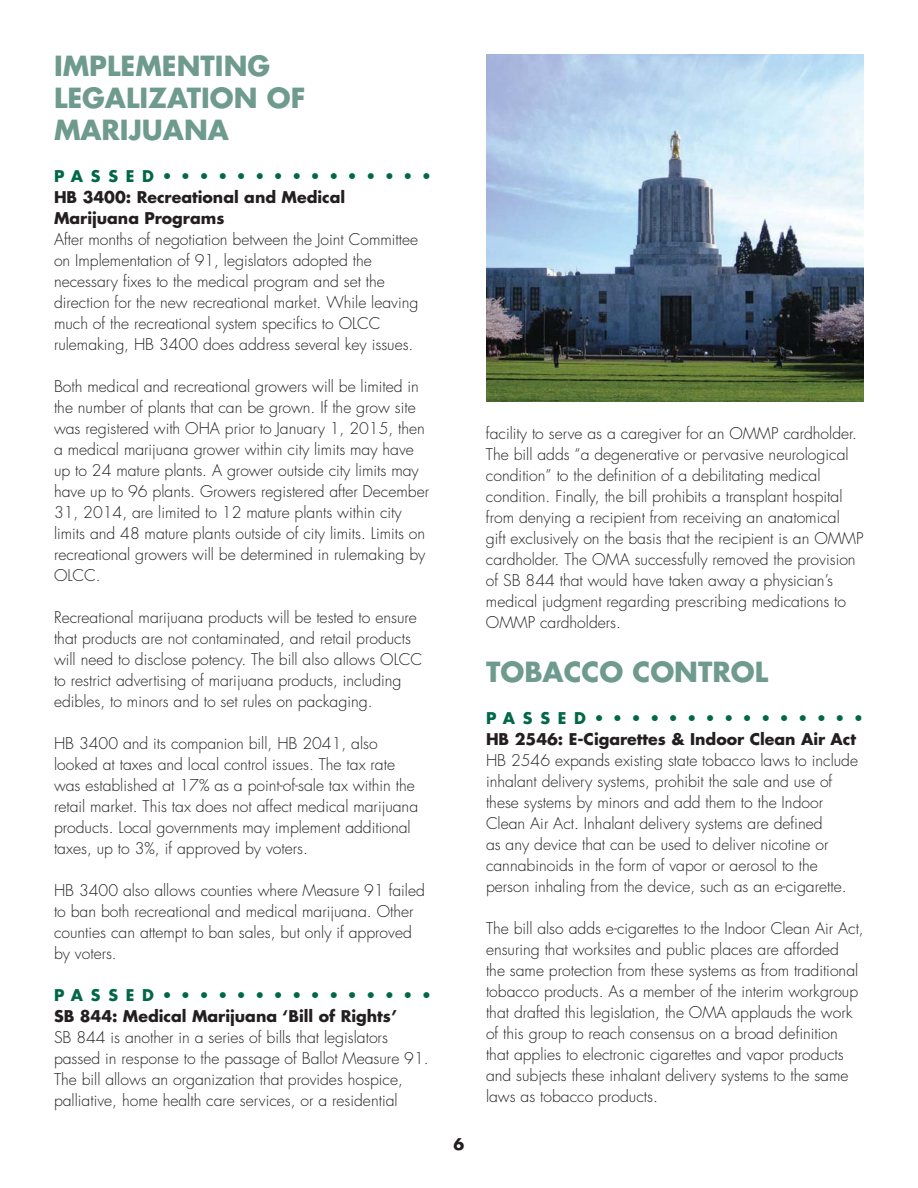
<style>
.page{position:relative;width:918px;height:1188px;background:#fff}
.page>*{position:absolute;margin:0;border:0;box-sizing:border-box;transform-origin:0 0}
.t1{font:700 27px/32.4px "Futura";color:#6f9a8e}
.t2{font:300 15.75px/21px "Futura";color:#231f20}
.t3{font:700 15.75px/21px "Futura";color:#231f20}
.t4{font:700 15.75px "Futura";letter-spacing:.49em;color:#006848}
</style>
<div class="page">
<img style="left:486px;top:54px;width:378px;height:348px">
<h1 class="t1" style="left:54px;top:52px;width:253px">IMPLEMENTING<br>LEGALIZATION OF<br>MARIJUANA</h1>
<p class="t4" style="left:54px;top:169px;width:379px">PASSED•••••••••••••••</p>
<p class="t3" style="left:54px;top:188px;width:293px">HB 3400: Recreational and Medical<br>Marijuana Programs</p>
<p class="t2" style="left:54px;top:230px;width:366px">After months of negotiation between the Joint Committee on Implementation of 91, legislators adopted the necessary fixes to the medical program and set the direction for the new recreational market. While leaving much of the recreational system specifics to OLCC rulemaking, HB 3400 does address several key issues.</p>
<p class="t2" style="left:54px;top:377px;width:377px">Both medical and recreational growers will be limited in the number of plants that can be grown. If the grow site was registered with OHA prior to January 1, 2015, then a medical marijuana grower within city limits may have up to 24 mature plants. A grower outside city limits may have up to 96 plants. Growers registered after December 31, 2014, are limited to 12 mature plants within city limits and 48 mature plants outside of city limits. Limits on recreational growers will be determined in rulemaking by OLCC.</p>
<p class="t2" style="left:54px;top:608px;width:370px">Recreational marijuana products will be tested to ensure that products are not contaminated, and retail products will need to disclose potency. The bill also allows OLCC to restrict advertising of marijuana products, including edibles, to minors and to set rules on packaging.</p>
<p class="t2" style="left:54px;top:734px;width:366px">HB 3400 and its companion bill, HB 2041, also looked at taxes and local control issues. The tax rate was established at 17% as a point-of-sale tax within the retail market. This tax does not affect medical marijuana products. Local governments may implement additional taxes, up to 3%, if approved by voters.</p>
<p class="t2" style="left:54px;top:881px;width:372px">HB 3400 also allows counties where Measure 91 failed to ban both recreational and medical marijuana. Other counties can attempt to ban sales, but only if approved by voters.</p>
<p class="t4" style="left:54px;top:988px;width:379px">PASSED•••••••••••••••</p>
<p class="t3" style="left:54px;top:1007px;width:344px">SB 844: Medical Marijuana ‘Bill of Rights’</p>
<p class="t2" style="left:54px;top:1028px;width:376px">SB 844 is another in a series of bills that legislators passed in response to the passage of Ballot Measure 91.<br>The bill allows an organization that provides hospice, palliative, home health care services, or a residential</p>
<p class="t3" style="left:454px;top:1135px;width:12px">6</p>
<p class="t2" style="left:486px;top:424px;width:379px">facility to serve as a caregiver for an OMMP cardholder.<br>The bill adds “a degenerative or pervasive neurological condition” to the definition of a debilitating medical condition. Finally, the bill prohibits a transplant hospital from denying a recipient from receiving an anatomical<br>gift exclusively on the basis that the recipient is an OMMP cardholder. The OMA successfully removed the provision of SB 844 that would have taken away a physician’s medical judgment regarding prescribing medications to OMMP cardholders.</p>
<h1 class="t1" style="left:486px;top:658px;width:284px">TOBACCO CONTROL</h1>
<p class="t4" style="left:486px;top:710px;width:379px">PASSED•••••••••••••••</p>
<p class="t3" style="left:486px;top:730px;width:372px">HB 2546: E-Cigarettes &amp; Indoor Clean Air Act</p>
<p class="t2" style="left:486px;top:751px;width:374px">HB 2546 expands existing state tobacco laws to include inhalant delivery systems, prohibit the sale and use of these systems by minors and add them to the Indoor Clean Air Act. Inhalant delivery systems are defined<br>as any device that can be used to deliver nicotine or cannabinoids in the form of vapor or aerosol to the person inhaling from the device, such as an e-cigarette.</p>
<p class="t2" style="left:486px;top:919px;width:379px">The bill also adds e-cigarettes to the Indoor Clean Air Act, ensuring that worksites and public places are afforded<br>the same protection from these systems as from traditional tobacco products. As a member of the interim workgroup that drafted this legislation, the OMA applauds the work of this group to reach consensus on a broad definition that applies to electronic cigarettes and vapor products and subjects these inhalant delivery systems to the same laws as tobacco products.</p>
</div>
